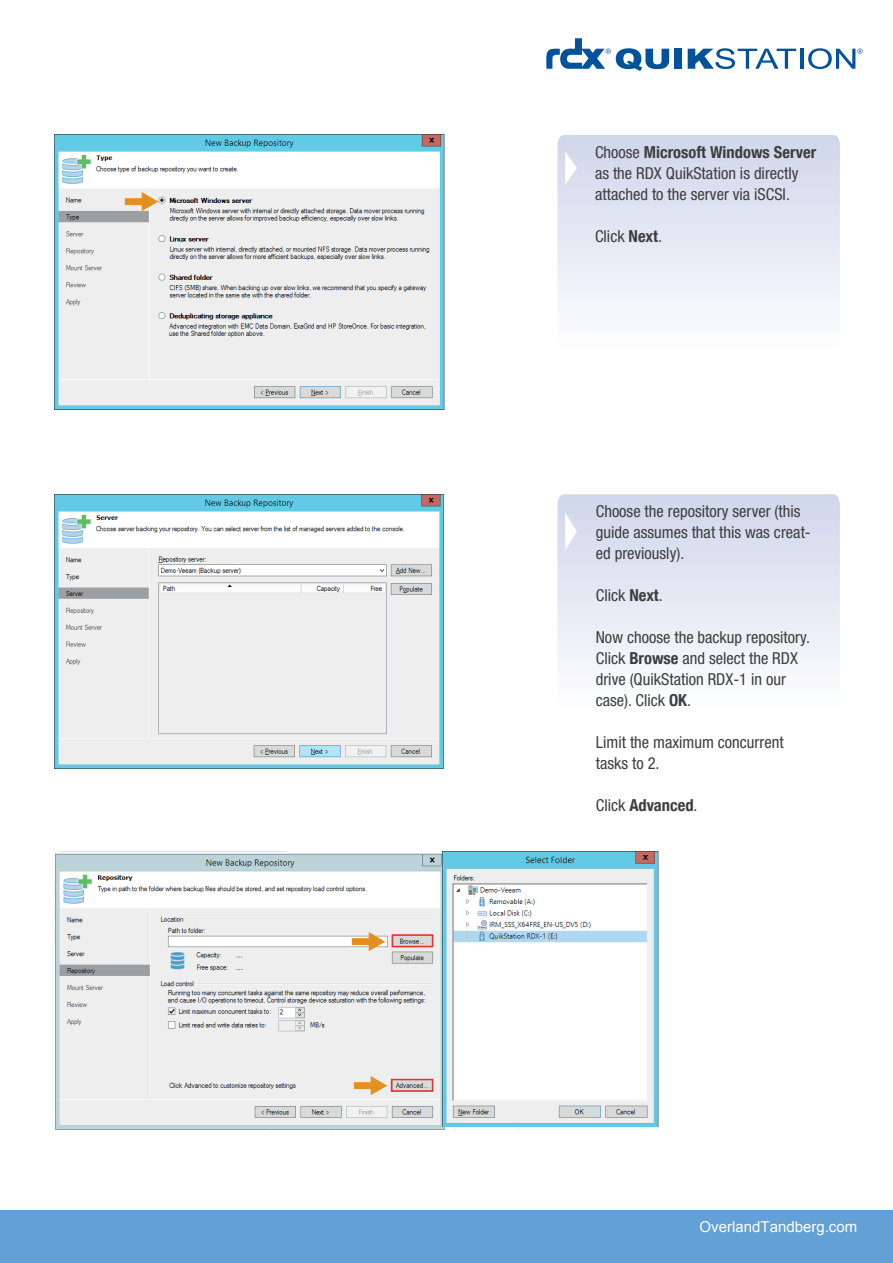
<style>
.page{position:relative;width:893px;height:1263px;background:#fff}
.page>*{position:absolute;margin:0;border:0;box-sizing:border-box;transform-origin:0 0}
.t1{font:condensed 16.5px/21px "Helvetica Neue LT Std";color:#3e3e3f}
.t2{font:700 condensed 16.5px "Helvetica Neue LT Com";color:#3e3e3f}
.t3{font:15px "Arial";color:#fff}
.s1{font-family:"Helvetica Neue LT Std";font-weight:400}
.s2{font-family:"Helvetica Neue LT Com";font-weight:700}
</style>
<div class="page">
<div style="left:0;top:1209px;width:893px;height:54px;background:#62a0d6"></div>
<svg style="left:546px;top:38px;width:123px;height:33px"></svg>
<div style="left:674px;top:49px;width:8px;height:20px;background:#01519b"></div>
<svg style="left:688px;top:48px;width:108px;height:21px"></svg>
<hr style="left:800px;top:49px;width:3px;height:20px;background:#01519b">
<svg style="left:808px;top:48px;width:54px;height:21px"></svg>
<svg style="left:557px;top:135px;width:283px;height:175px;background:#e1e6f2"></svg>
<svg style="left:565px;top:151px;width:12px;height:34px"></svg>
<svg style="left:557px;top:494px;width:283px;height:175px;background:#e1e6f2"></svg>
<svg style="left:565px;top:512px;width:12px;height:38px"></svg>
<img style="left:55px;top:135px;width:389px;height:275px">
<img style="left:55px;top:494px;width:389px;height:275px">
<img style="left:55px;top:851px;width:601px;height:280px">
<img style="left:124px;top:191px;width:36px;height:21px">
<img style="left:351px;top:930px;width:36px;height:22px">
<img style="left:353px;top:1074px;width:36px;height:22px">
<img style="left:443px;top:851px;width:216px;height:275px">
<div style="left:392px;top:934px;width:41px;height:13px;border:2px solid #ee2d2d"></div>
<div style="left:391px;top:1079px;width:42px;height:13px;border:2px solid #ee2d2d"></div>
<p class="t2" style="left:595px;top:142px;width:223px"><span class="s1">Choose</span> Microsoft Windows Server</p>
<p class="t1" style="left:595px;top:163px;width:205px">as the RDX QuikStation is directly attached to the server via iSCSI.</p>
<p class="t1" style="left:595px;top:226px;width:69px">Click <span class="s2">Next</span>.</p>
<p class="t1" style="left:596px;top:501px;width:216px">Choose the repository server (this guide assumes that this was creat&shy;ed previously).</p>
<p class="t1" style="left:596px;top:585px;width:69px">Click <span class="s2">Next</span>.</p>
<p class="t1" style="left:596px;top:627px;width:216px">Now choose the backup repository.<br>Click <span class="s2">Browse</span> and select the RDX drive (QuikStation RDX-1 in our case). Click <span class="s2">OK</span>.</p>
<p class="t1" style="left:596px;top:732px;width:189px">Limit the maximum concurrent tasks to 2.</p>
<p class="t2" style="left:596px;top:796px;width:103px"><span class="s1">Click</span> Advanced<span class="s1">.</span></p>
<p class="t3" style="left:700px;top:1216px;width:159px">OverlandTandberg.com</p>
</div>
